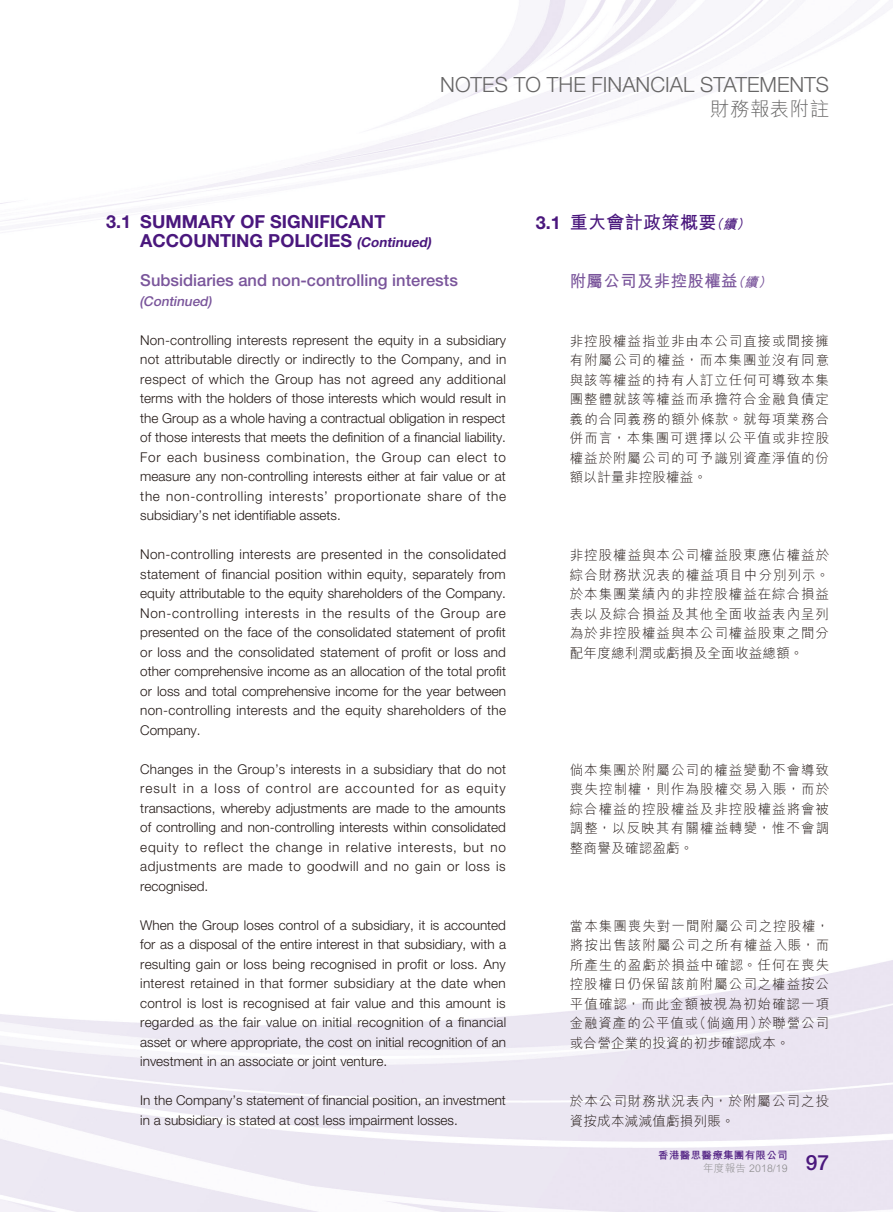
<style>
.page{position:relative;width:893px;height:1212px;background:#fff}
.page>*{position:absolute;margin:0;border:0;box-sizing:border-box;transform-origin:0 0}
.t1{font:300 21px "Helvetica Neue LT Std";color:#666565}
.t2{font:500 21px "Helvetica Neue LT Std";color:#4a177d}
.t3{font:19.5px "M Hei HK Light B5 pc H";letter-spacing:.02em;color:#666565}
.t4{font:700 18px/19.5px "Helvetica Neue LT Std";color:#4a177d}
.t5{font:18px "M Hei HK Bold B5 pc H";letter-spacing:.02em;color:#4a177d}
.t6{font:500 16.5px "Helvetica Neue LT Std";color:#7a559b}
.t7{font:16.5px "M Hei HK Bold B5 pc H";letter-spacing:.02em;color:#7a559b}
.t8{font:300 13.5px/19.5px "Helvetica Neue LT Std";color:#231916;text-align:justify}
.t9{font:13.5px/19.5px "M Hei HK Light B5 pc H";letter-spacing:.07em;color:#231916;text-align:justify}
.t10{font:italic 500 13.5px "Helvetica Neue LT Std";color:#7a559b}
.t11{font:10.5px "M Hei HK Bold B5 pc H";letter-spacing:.03em;color:#4a177d}
.t12{font:10.5px "M Hei HK Light B5 pc H";letter-spacing:.01em;color:#898989}
.s1{font-style:italic;font-size:13.5px}
.s2{font-family:"Helvetica Neue LT Std";font-weight:700}
</style>
<div class="page">
<h1 class="t1" style="left:440px;top:77px;width:390px">NOTES TO THE FINANCIAL STATEMENTS</h1>
<h2 class="t3" style="left:710px;top:101px;width:120px">財務報表附註</h2>
<h3 class="t4" style="left:140px;top:214px;width:292px;text-indent:-34px">3.1 SUMMARY OF SIGNIFICANT<br>ACCOUNTING POLICIES <span class="s1">(Continued)</span></h3>
<p class="t6" style="left:140px;top:274px;width:319px">Subsidiaries and non-controlling interests</p>
<p class="t10" style="left:140px;top:296px;width:74px">(Continued)</p>
<p class="t8" style="left:140px;top:332px;width:367px">Non-controlling interests represent the equity in a subsidiary not attributable directly or indirectly to the Company, and in respect of which the Group has not agreed any additional terms with the holders of those interests which would result in the Group as a whole having a contractual obligation in respect of those interests that meets the definition of a financial liability.<br>For each business combination, the Group can elect to measure any non-controlling interests either at fair value or at the non-controlling interests’ proportionate share of the subsidiary’s net identifiable assets.</p>
<p class="t8" style="left:140px;top:546px;width:367px">Non-controlling interests are presented in the consolidated statement of financial position within equity, separately from equity attributable to the equity shareholders of the Company.<br>Non-controlling interests in the results of the Group are presented on the face of the consolidated statement of profit or loss and the consolidated statement of profit or loss and other comprehensive income as an allocation of the total profit or loss and total comprehensive income for the year between non-controlling interests and the equity shareholders of the Company.</p>
<p class="t8" style="left:140px;top:761px;width:367px">Changes in the Group’s interests in a subsidiary that do not result in a loss of control are accounted for as equity transactions, whereby adjustments are made to the amounts of controlling and non-controlling interests within consolidated equity to reflect the change in relative interests, but no adjustments are made to goodwill and no gain or loss is recognised.</p>
<p class="t8" style="left:140px;top:917px;width:367px">When the Group loses control of a subsidiary, it is accounted for as a disposal of the entire interest in that subsidiary, with a resulting gain or loss being recognised in profit or loss. Any interest retained in that former subsidiary at the date when control is lost is recognised at fair value and this amount is regarded as the fair value on initial recognition of a financial asset or where appropriate, the cost on initial recognition of an investment in an associate or joint venture.</p>
<p class="t8" style="left:140px;top:1092px;width:367px">In the Company’s statement of financial position, an investment in a subsidiary is stated at cost less impairment losses.</p>
<h3 class="t5" style="left:536px;top:215px;width:218px"><span class="s2">3.1</span> 重大會計政策概要<span class="s1">（續）</span></h3>
<p class="t7" style="left:570px;top:275px;width:206px">附屬公司及非控股權益<span class="s1">（續）</span></p>
<p class="t9" style="left:570px;top:333px;width:261px">非控股權益指並非由本公司直接或間接擁有附屬公司的權益，而本集團並沒有同意與該等權益的持有人訂立任何可導致本集團整體就該等權益而承擔符合金融負債定義的合同義務的額外條款。就每項業務合併而言，本集團可選擇以公平值或非控股權益於附屬公司的可予識別資產淨值的份額以計量非控股權益。</p>
<p class="t9" style="left:570px;top:547px;width:261px">非控股權益與本公司權益股東應佔權益於綜合財務狀況表的權益項目中分別列示。於本集團業績內的非控股權益在綜合損益表以及綜合損益及其他全面收益表內呈列為於非控股權益與本公司權益股東之間分配年度總利潤或虧損及全面收益總額。</p>
<p class="t9" style="left:570px;top:762px;width:261px">倘本集團於附屬公司的權益變動不會導致喪失控制權，則作為股權交易入賬，而於綜合權益的控股權益及非控股權益將會被調整，以反映其有關權益轉變，惟不會調整商譽及確認盈虧。</p>
<p class="t9" style="left:570px;top:918px;width:261px">當本集團喪失對一間附屬公司之控股權，將按出售該附屬公司之所有權益入賬，而所產生的盈虧於損益中確認。任何在喪失控股權日仍保留該前附屬公司之權益按公平值確認，而此金額被視為初始確認一項金融資產的公平值或（倘適用）於聯營公司或合營企業的投資的初步確認成本。</p>
<p class="t9" style="left:570px;top:1093px;width:261px">於本公司財務狀況表內，於附屬公司之投資按成本減減值虧損列賬。</p>
<p class="t11" style="left:658px;top:1151px;width:131px">香港醫思醫療集團有限公司</p>
<p class="t12" style="left:703px;top:1164px;width:86px">年度報告 2018/19</p>
<h1 class="t2" style="left:806px;top:1154px;width:25px">97</h1>
</div>
